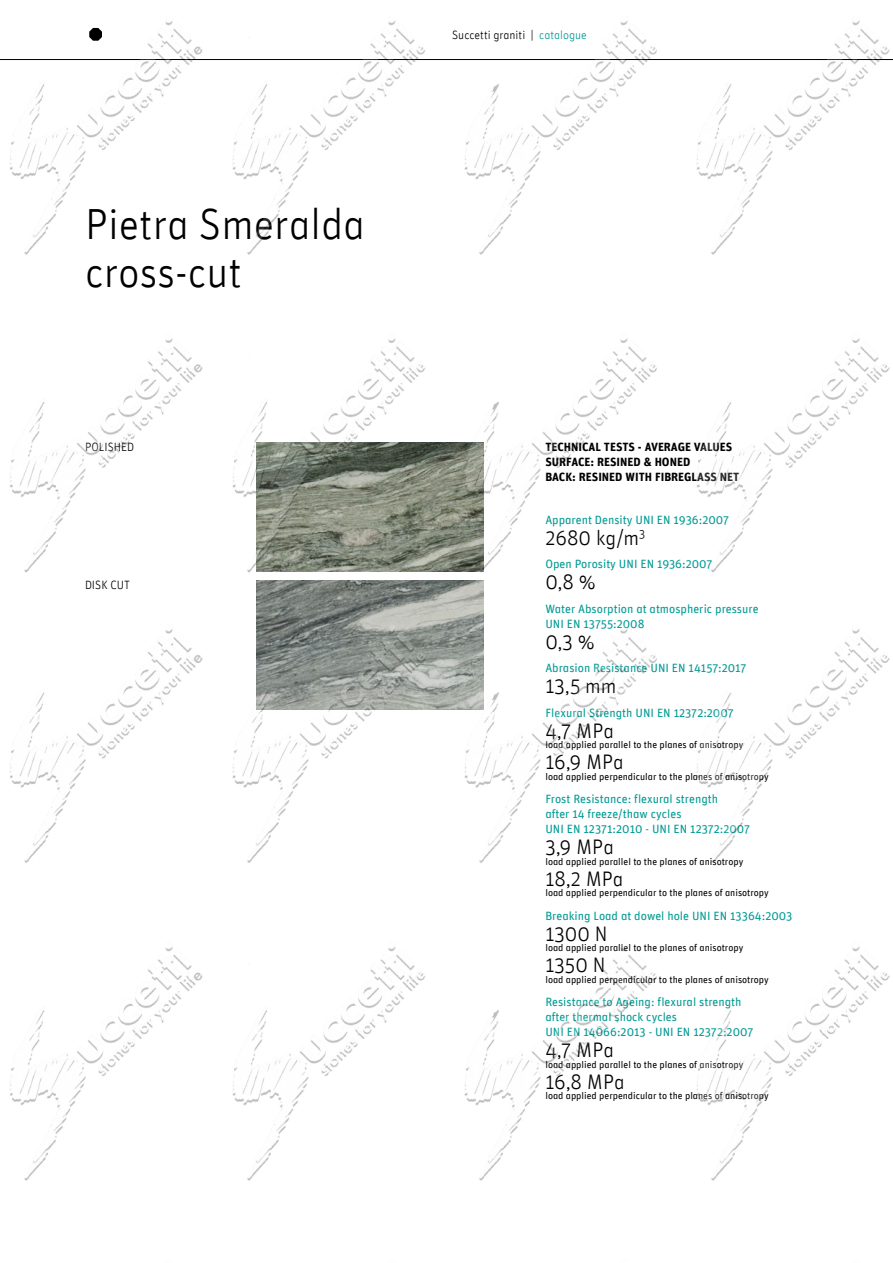
<style>
.page{position:relative;width:893px;height:1263px;background:#fff}
.page>*{position:absolute;margin:0;border:0;box-sizing:border-box;transform-origin:0 0}
.t1{font:43.5px/48px "Unit Light Alternate";color:#000}
.t2{font:21px "Unit Light Alternate";color:#000}
.t3{font:12px/15px "Unit Regular Alternate";color:#009a93}
.t4{font:12px/15px "Unit Bold Alternate";color:#000}
.t5{font:12px "Unit Light Alternate";color:#000}
.t6{font:9.75px "Unit Regular Alternate";color:#000}
.s1{color:#009a93}
</style>
<div class="page">
<hr style="left:0;top:59px;width:893px;height:1px;background:#000">
<img style="left:10px;top:20px;width:879px;height:843px">
<img style="left:10px;top:946px;width:879px;height:235px">
<h1 class="t1" style="left:85px;top:200px;width:282px">Pietra Smeralda cross-cut</h1>
<p class="t5" style="left:452px;top:28px;width:136px">Succetti graniti | <span class="s1">catalogue</span></p>
<p class="t5" style="left:85px;top:440px;width:51px">POLISHED</p>
<p class="t4" style="left:545px;top:439px;width:195px">TECHNICAL TESTS - AVERAGE VALUES<br>SURFACE: RESINED &amp; HONED<br>BACK: RESINED WITH FIBREGLASS NET</p>
<p class="t3" style="left:545px;top:512px;width:185px">Apparent Density UNI EN 1936:2007</p>
<h2 class="t2" style="left:545px;top:525px;width:101px">2680 kg/m<sup>3</sup></h2>
<p class="t3" style="left:545px;top:556px;width:169px">Open Porosity UNI EN 1936:2007</p>
<h2 class="t2" style="left:545px;top:570px;width:52px">0,8 %</h2>
<p class="t3" style="left:545px;top:601px;width:215px">Water Absorption at atmospheric pressure<br>UNI EN 13755:2008</p>
<h2 class="t2" style="left:545px;top:629px;width:51px">0,3 %</h2>
<p class="t3" style="left:545px;top:660px;width:203px">Abrasion Resistance UNI EN 14157:2017</p>
<h2 class="t2" style="left:545px;top:674px;width:73px">13,5 mm</h2>
<p class="t3" style="left:545px;top:705px;width:190px">Flexural Strength UNI EN 12372:2007</p>
<h2 class="t2" style="left:545px;top:718px;width:70px">4,7 MPa</h2>
<p class="t6" style="left:545px;top:739px;width:199px">load applied parallel to the planes of anisotropy</p>
<h2 class="t2" style="left:545px;top:750px;width:80px">16,9 MPa</h2>
<p class="t6" style="left:545px;top:770px;width:225px">load applied perpendicular to the planes of anisotropy</p>
<p class="t3" style="left:545px;top:791px;width:206px">Frost Resistance: flexural strength<br>after 14 freeze/thaw cycles<br>UNI EN 12371:2010 - UNI EN 12372:2007</p>
<h2 class="t2" style="left:545px;top:835px;width:70px">3,9 MPa</h2>
<p class="t6" style="left:545px;top:855px;width:199px">load applied parallel to the planes of anisotropy</p>
<h2 class="t2" style="left:545px;top:866px;width:80px">18,2 MPa</h2>
<p class="t6" style="left:545px;top:887px;width:225px">load applied perpendicular to the planes of anisotropy</p>
<p class="t3" style="left:545px;top:908px;width:248px">Breaking Load at dowel hole UNI EN 13364:2003</p>
<h2 class="t2" style="left:545px;top:921px;width:64px">1300 N</h2>
<p class="t6" style="left:545px;top:942px;width:199px">load applied parallel to the planes of anisotropy</p>
<h2 class="t2" style="left:545px;top:953px;width:62px">1350 N</h2>
<p class="t6" style="left:545px;top:973px;width:225px">load applied perpendicular to the planes of anisotropy</p>
<p class="t3" style="left:545px;top:994px;width:210px">Resistance to Ageing: flexural strength after thermal shock cycles<br>UNI EN 14066:2013 - UNI EN 12372:2007</p>
<h2 class="t2" style="left:545px;top:1038px;width:70px">4,7 MPa</h2>
<p class="t6" style="left:545px;top:1058px;width:199px">load applied parallel to the planes of anisotropy</p>
<h2 class="t2" style="left:545px;top:1069px;width:81px">16,8 MPa</h2>
<p class="t6" style="left:545px;top:1090px;width:225px">load applied perpendicular to the planes of anisotropy</p>
<p class="t5" style="left:85px;top:578px;width:47px">DISK CUT</p>
</div>
